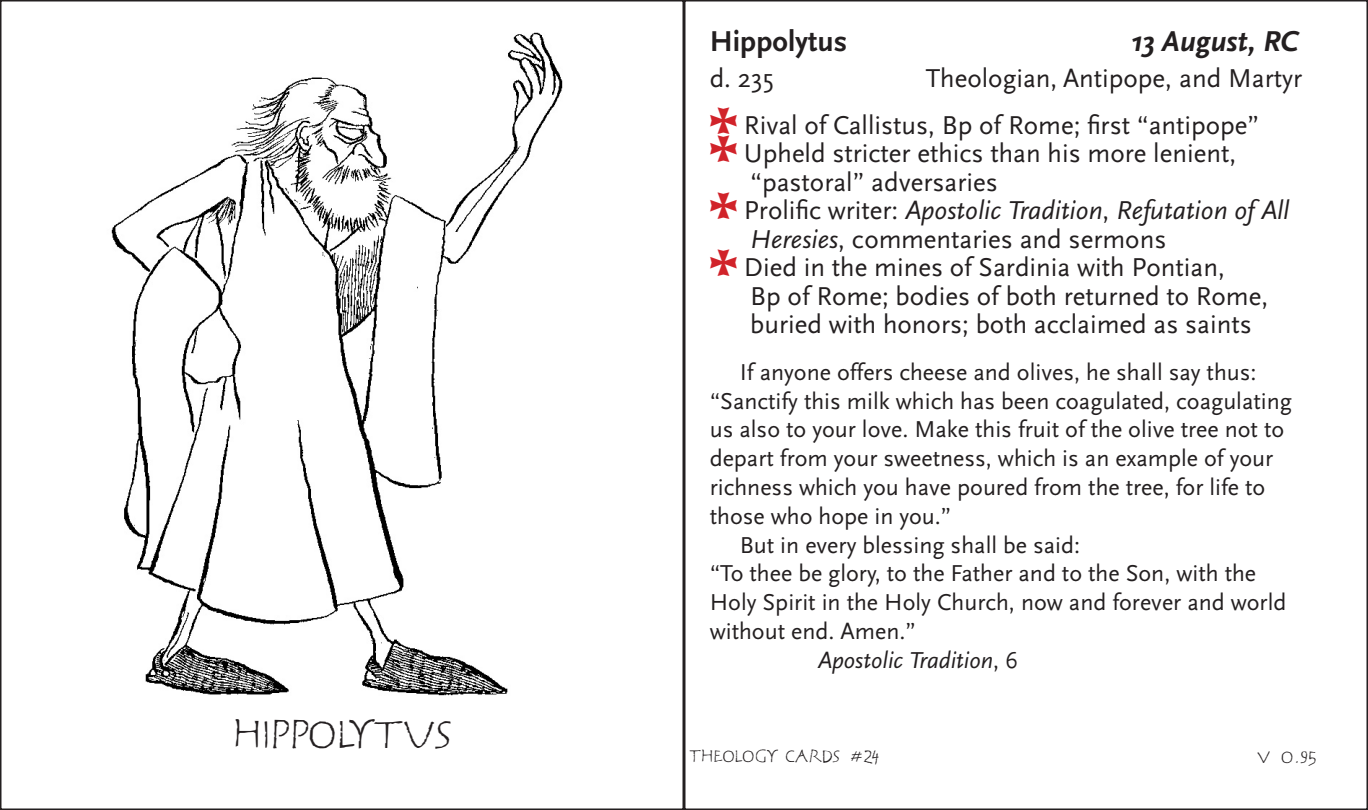
<style>
.page{position:relative;width:1368px;height:810px;background:#fff}
.page>*{position:absolute;margin:0;border:0;box-sizing:border-box;transform-origin:0 0}
.t1{font:42px "Corrodet Classicaps";letter-spacing:-.185em;color:#231f20}
.t2{font:italic 700 30px "Scala Sans";color:#231f20}
.t3{font:700 30px "Scala Sans";color:#231f20}
.t4{font:27px "Scala Sans";color:#231f20}
.t5{font:italic 27px "Scala Sans";color:#231f20}
.t6{font:24px/28.8px "Scala Sans";color:#231f20}
.t7{font:italic 24px "Scala Sans";color:#231f20}
.t8{font:18px "Corrodet Classicaps";letter-spacing:-.175em;color:#231f20}
.s1{font-family:"Liturgical Gidding Plain";font-size:24px;color:#d1232a}
.s2{font-family:"Liturgical Gidding Plain";font-style:normal;font-size:24px;color:#d1232a}
.s3{font-style:normal}
.s4{font-style:italic}
.s5{font-family:"Roma Cesare"}
</style>
<div class="page">
<img style="left:111px;top:32px;width:452px;height:664px">
<p class="t1" style="left:233px;top:713px;width:228px">HIPPOLYTUS</p>
<p class="t3" style="left:710px;top:25px;width:139px">Hippolytus</p>
<p class="t2" style="left:1131px;top:25px;width:169px">13 August, RC</p>
<p class="t4" style="left:710px;top:64px;width:66px">d. 235</p>
<p class="t4" style="left:926px;top:64px;width:378px">Theologian, Antipope, and Martyr</p>
<p class="t4" style="left:710px;top:110px;width:551px"><span class="s1">f</span> Rival of Callistus, Bp of Rome; first “antipope”</p>
<p class="t4" style="left:710px;top:139px;width:528px"><span class="s1">f</span> Upheld stricter ethics than his more lenient,</p>
<p class="t4" style="left:750px;top:167px;width:249px">“pastoral” adversaries</p>
<p class="t5" style="left:710px;top:196px;width:581px"><span class="s2">f</span> <span class="s3">Prolific writer:</span> Apostolic Tradition<span class="s3">,</span> Refutation of All</p>
<p class="t4" style="left:750px;top:224px;width:418px"><span class="s4">Heresies</span>, commentaries and sermons</p>
<p class="t4" style="left:710px;top:253px;width:517px"><span class="s1">f</span> Died in the mines of Sardinia with Pontian,</p>
<p class="t4" style="left:750px;top:281px;width:520px">Bp of Rome; bodies of both returned to Rome,</p>
<p class="t4" style="left:750px;top:310px;width:503px">buried with honors; both acclaimed as saints</p>
<p class="t6" style="left:740px;top:358px;width:518px">If anyone offers cheese and olives, he shall say thus:</p>
<p class="t6" style="left:710px;top:387px;width:584px">“Sanctify this milk which has been coagulated, coagulating us also to your love. Make this fruit of the olive tree not to depart from your sweetness, which is an example of your richness which you have poured from the tree, for life to those who hope in you.”</p>
<p class="t6" style="left:740px;top:531px;width:342px">But in every blessing shall be said:</p>
<p class="t6" style="left:710px;top:560px;width:578px">“To thee be glory, to the Father and to the Son, with the<br>Holy Spirit in the Holy Church, now and forever and world without end. Amen.”</p>
<p class="t7" style="left:818px;top:647px;width:202px">Apostolic Tradition<span class="s3">, 6</span></p>
<p class="t8" style="left:689px;top:747px;width:194px">THEOLOGY CARDS <span class="s5">#</span>24</p>
<p class="t8" style="left:1257px;top:748px;width:64px">V 0.95</p>
</div>
